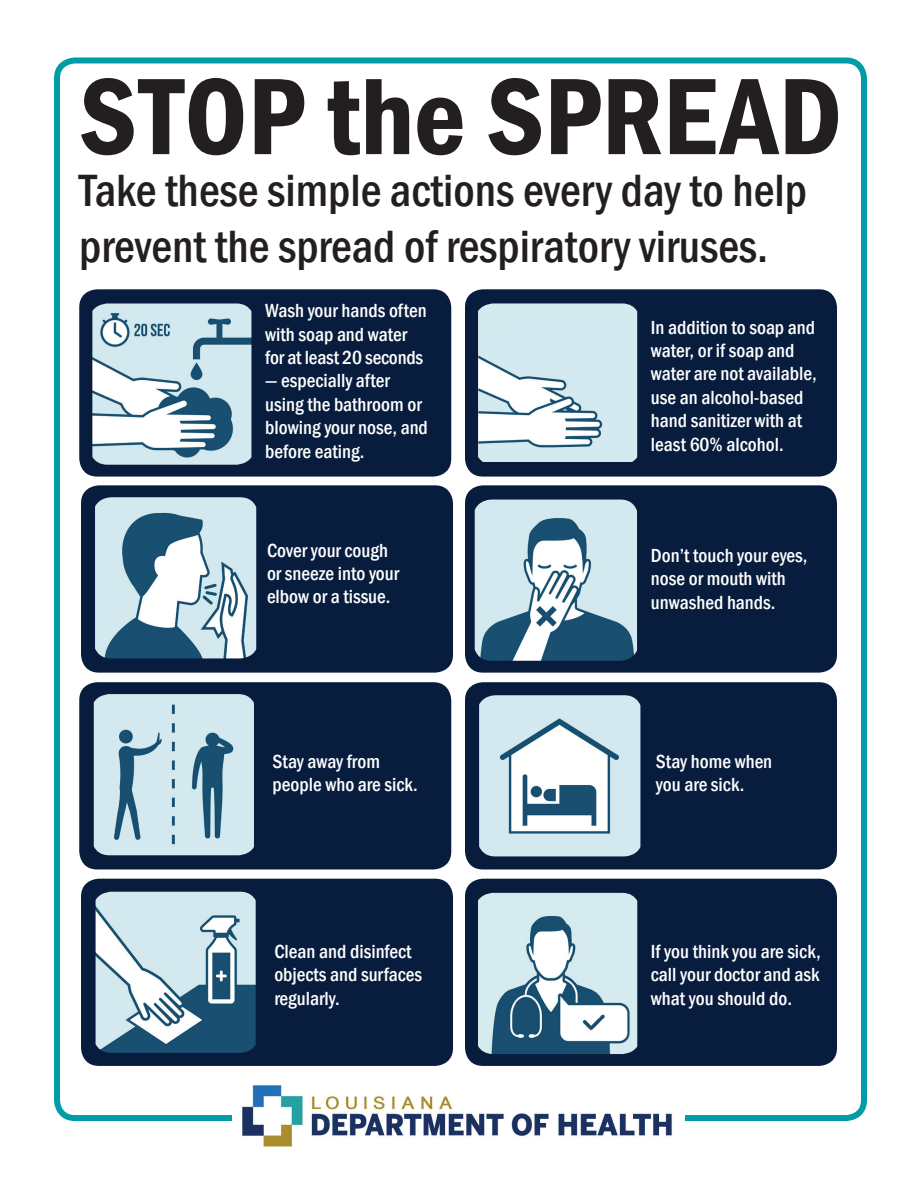
<style>
.page{position:relative;width:918px;height:1188px;background:#fff}
.page>*{position:absolute;margin:0;border:0;box-sizing:border-box;transform-origin:0 0}
.t1{font:600 condensed 112.5px "Franklin Gothic";color:#231f20}
.t2{font:500 condensed 46.5px/55.8px "Franklin Gothic";color:#231f20}
.t3{font:500 condensed 19.5px/23.4px "Franklin Gothic";color:#fff}
</style>
<div class="page">
<div style="left:465px;top:682px;width:372px;height:187px;background:#081d3e;border-radius:18px"></div>
<div style="left:81px;top:879px;width:372px;height:187px;background:#081d3e;border-radius:18px"></div>
<div style="left:79px;top:682px;width:372px;height:187px;background:#081d3e;border-radius:18px"></div>
<div style="left:465px;top:485px;width:372px;height:188px;background:#081d3e;border-radius:18px"></div>
<div style="left:81px;top:485px;width:372px;height:188px;background:#081d3e;border-radius:18px"></div>
<div style="left:54px;top:57px;width:813px;height:1064px;border:6px solid #009ca7;border-radius:18px"></div>
<div style="left:232px;top:1078px;width:452px;height:76px;background:#fff"></div>
<img style="left:241px;top:1085px;width:432px;height:62px">
<img style="left:95px;top:497px;width:161px;height:161px">
<img style="left:475px;top:500px;width:162px;height:161px">
<img style="left:94px;top:694px;width:160px;height:161px">
<img style="left:479px;top:695px;width:161px;height:161px">
<img style="left:96px;top:892px;width:160px;height:161px">
<div style="left:79px;top:289px;width:372px;height:188px;background:#081d3e;border-radius:18px"></div>
<img style="left:92px;top:303px;width:159px;height:162px">
<div style="left:465px;top:289px;width:372px;height:188px;background:#081d3e;border-radius:18px"></div>
<img style="left:478px;top:303px;width:159px;height:159px">
<div style="left:465px;top:879px;width:372px;height:187px;background:#081d3e;border-radius:18px"></div>
<img style="left:478px;top:893px;width:159px;height:161px">
<h1 class="t1" style="left:79px;top:41px;width:764px">STOP the SPREAD</h1>
<h2 class="t2" style="left:79px;top:162px;width:729px">Take these simple actions every day to help prevent the spread of respiratory viruses.</h2>
<p class="t3" style="left:265px;top:299px;width:163px">Wash your hands often with soap and water for at least 20 seconds</p>
<p class="t3" style="left:265px;top:369px;width:164px">— especially after using the bathroom or blowing your nose, and before eating.</p>
<p class="t3" style="left:651px;top:315px;width:167px">In addition to soap and water, or if soap and water are not available, use an alcohol-based hand sanitizer with at least 60% alcohol.</p>
<p class="t3" style="left:267px;top:538px;width:134px">Cover your cough or sneeze into your elbow or a tissue.</p>
<p class="t3" style="left:651px;top:543px;width:158px">Don’t touch your eyes, nose or mouth with unwashed hands.</p>
<p class="t3" style="left:273px;top:750px;width:147px">Stay away from people who are sick.</p>
<p class="t3" style="left:656px;top:750px;width:118px">Stay home when you are sick.</p>
<p class="t3" style="left:274px;top:940px;width:149px">Clean and disinfect objects and surfaces regularly.</p>
<p class="t3" style="left:651px;top:940px;width:171px;text-align:justify">If you think you are sick, call your doctor and ask what you should do.</p>
</div>
